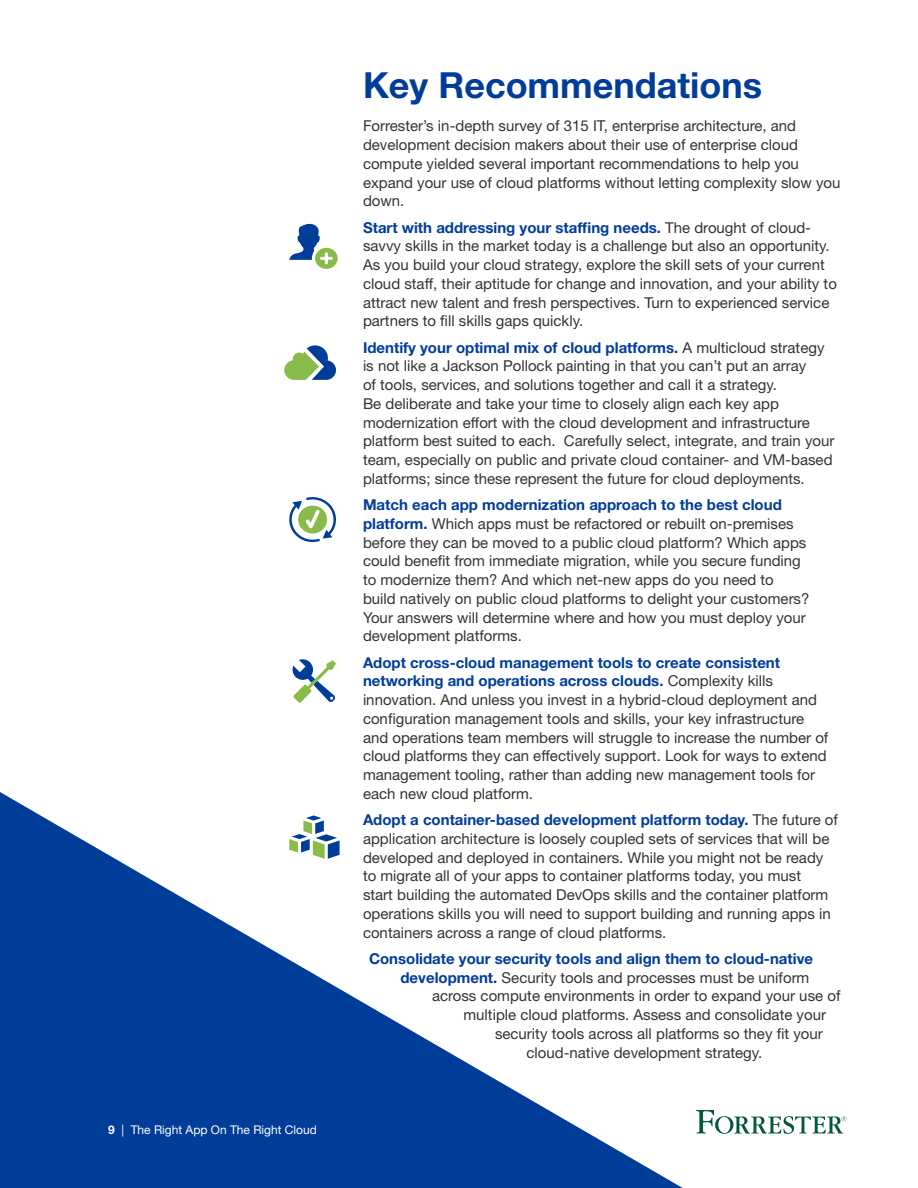
<style>
.page{position:relative;width:918px;height:1188px;background:#fff}
.page>*{position:absolute;margin:0;border:0;box-sizing:border-box;transform-origin:0 0}
.t1{font:700 36px "Helvetica Neue LT Std";color:#003d99}
.t2{font:15px/18.8px "Helvetica Neue LT Std";color:#333}
.t3{font:700 15px "Helvetica Neue LT Std";color:#003d99}
.t4{font:12px "Helvetica Neue LT Std";color:#fff}
.s1{font-weight:700}
.s2{font-weight:700;color:#003d99}
</style>
<div class="page">
<svg style="left:0;top:792px;width:683px;height:396px;fill:#003d99"></svg>
<svg style="left:696px;top:1110px;width:150px;height:24px"></svg>
<svg style="left:289px;top:497px;width:47px;height:45px"></svg>
<svg style="left:292px;top:659px;width:44px;height:44px"></svg>
<svg style="left:284px;top:345px;width:52px;height:35px"></svg>
<svg style="left:289px;top:223px;width:49px;height:46px"></svg>
<svg style="left:289px;top:815px;width:51px;height:44px"></svg>
<p class="t4" style="left:108px;top:1123px;width:210px"><span class="s1">9</span> | The Right App On The Right Cloud</p>
<h1 class="t1" style="left:363px;top:63px;width:401px">Key Recommendations</h1>
<p class="t2" style="left:363px;top:117px;width:479px">Forrester’s in-depth survey of 315 IT, enterprise architecture, and development decision makers about their use of enterprise cloud compute yielded several important recommendations to help you expand your use of cloud platforms without letting complexity slow you down.</p>
<p class="t2" style="left:363px;top:218px;width:475px"><span class="s2">Start with addressing your staffing needs.</span> The drought of cloud&shy;savvy skills in the market today is a challenge but also an opportunity.<br>As you build your cloud strategy, explore the skill sets of your current cloud staff, their aptitude for change and innovation, and your ability to attract new talent and fresh perspectives. Turn to experienced service partners to fill skills gaps quickly.</p>
<p class="t2" style="left:363px;top:338px;width:473px"><span class="s2">Identify your optimal mix of cloud platforms.</span> A multicloud strategy is not like a Jackson Pollock painting in that you can’t put an array<br>of tools, services, and solutions together and call it a strategy.<br>Be deliberate and take your time to closely align each key app modernization effort with the cloud development and infrastructure platform best suited to each. Carefully select, integrate, and train your team, especially on public and private cloud container- and VM-based platforms; since these represent the future for cloud deployments.</p>
<p class="t2" style="left:363px;top:495px;width:448px"><span class="s2">Match each app modernization approach to the best cloud platform.</span> Which apps must be refactored or rebuilt on-premises before they can be moved to a public cloud platform? Which apps could benefit from immediate migration, while you secure funding to modernize them? And which net-new apps do you need to build natively on public cloud platforms to delight your customers?<br>Your answers will determine where and how you must deploy your development platforms.</p>
<p class="t2" style="left:363px;top:653px;width:467px"><span class="s2">Adopt cross-cloud management tools to create consistent networking and operations across clouds.</span> Complexity kills innovation. And unless you invest in a hybrid-cloud deployment and configuration management tools and skills, your key infrastructure and operations team members will struggle to increase the number of cloud platforms they can effectively support. Look for ways to extend management tooling, rather than adding new management tools for each new cloud platform.</p>
<p class="t2" style="left:363px;top:810px;width:476px"><span class="s2">Adopt a container-based development platform today.</span> The future of application architecture is loosely coupled sets of services that will be developed and deployed in containers. While you might not be ready to migrate all of your apps to container platforms today, you must<br>start building the automated DevOps skills and the container platform operations skills you will need to support building and running apps in containers across a range of cloud platforms.</p>
<p class="t3" style="left:369px;top:949px;width:446px">Consolidate your security tools and align them to cloud-native</p>
<p class="t2" style="left:400px;top:968px;width:410px"><span class="s2">development.</span> Security tools and processes must be uniform</p>
<p class="t2" style="left:432px;top:987px;width:410px">across compute environments in order to expand your use of</p>
<p class="t2" style="left:464px;top:1005px;width:364px">multiple cloud platforms. Assess and consolidate your</p>
<p class="t2" style="left:495px;top:1024px;width:329px">security tools across all platforms so they fit your</p>
<p class="t2" style="left:526px;top:1043px;width:237px">cloud-native development strategy.</p>
</div>
